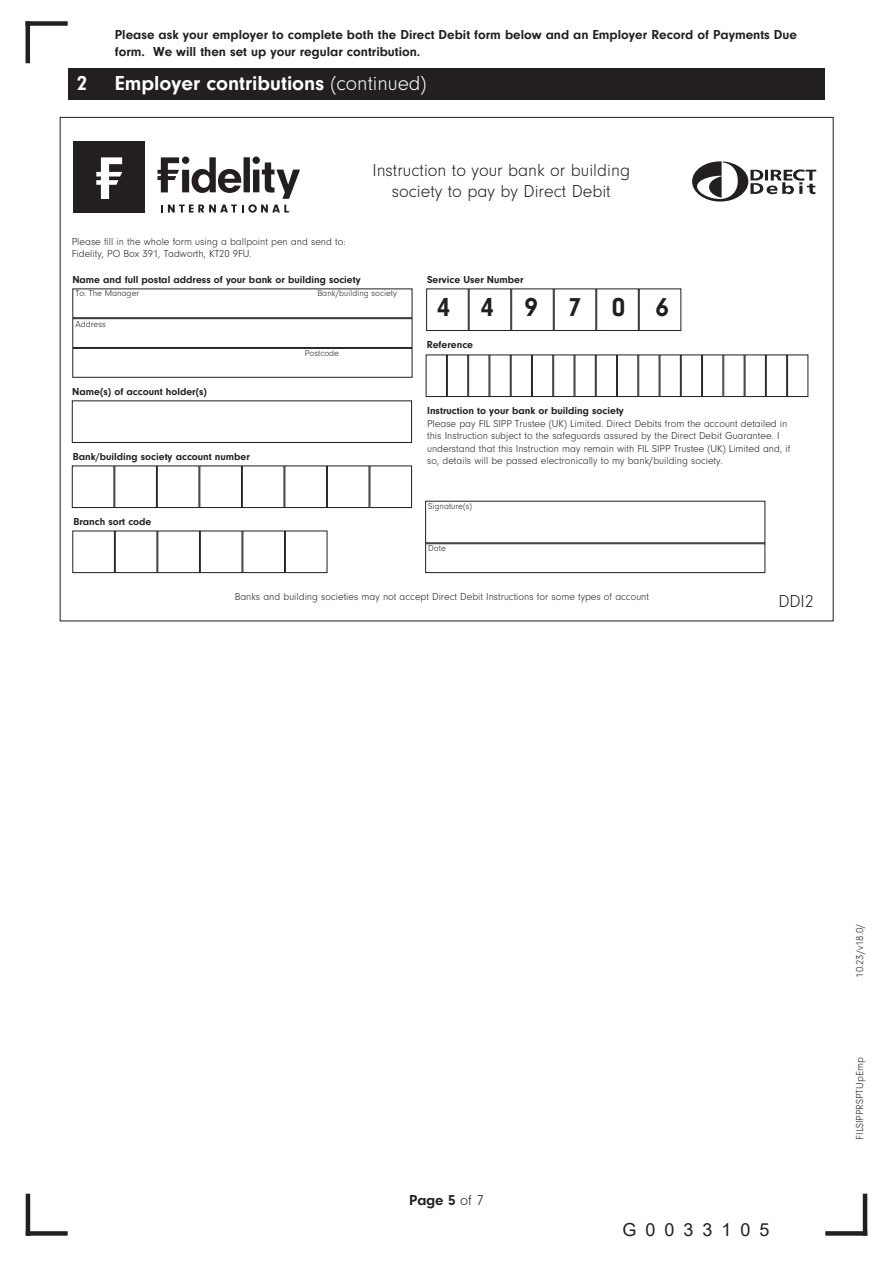
<style>
.page{position:relative;width:893px;height:1263px;background:#fff}
.page>*{position:absolute;margin:0;border:0;box-sizing:border-box;transform-origin:0 0}
.t1{font:700 27px "Neuzeit Gro";letter-spacing:1.12em;color:#231f20}
.t2{font:700 21px "Neuzeit Gro";color:#fff}
.t3{font:300 18px/21px "Neuzeit Gro";color:#231f20;text-align:center}
.t4{font:18px "Arial";letter-spacing:.5em;color:#231f20}
.t5{font:700 15px "Neuzeit Gro";color:#231f20}
.t6{font:700 13.5px/16.5px "Neuzeit Gro";color:#231f20}
.t7{font:300 10.5px/12.6px "Neuzeit Gro";color:#231f20}
.t8{font:700 10.5px "Neuzeit Gro";color:#231f20}
.t9{font:300 9px "Neuzeit Gro";color:#231f20}
.s1{font-weight:300}
</style>
<div class="page">
<div style="left:825px;top:1231px;width:42px;height:5px;background:#231f20"></div>
<hr style="left:863px;top:1194px;width:4px;height:41px;background:#231f20">
<hr style="left:26px;top:1194px;width:4px;height:42px;background:#231f20">
<div style="left:26px;top:1231px;width:42px;height:5px;background:#231f20"></div>
<div style="left:26px;top:21px;width:42px;height:5px;background:#231f20"></div>
<hr style="left:26px;top:21px;width:4px;height:42px;background:#231f20">
<div style="left:425px;top:543px;width:340px;height:30px;border:1px solid #231f20"></div>
<div style="left:426px;top:288px;width:43px;height:43px;border:1px solid #231f20"></div>
<div style="left:511px;top:288px;width:43px;height:43px;border:1px solid #231f20"></div>
<div style="left:596px;top:288px;width:43px;height:43px;border:1px solid #231f20"></div>
<div style="left:639px;top:288px;width:42px;height:43px;border:1px solid #231f20"></div>
<div style="left:73px;top:141px;width:72px;height:72px;background:#231f20"></div>
<svg style="left:96px;top:157px;width:26px;height:42px"></svg>
<svg style="left:157px;top:156px;width:143px;height:57px"></svg>
<svg style="left:692px;top:161px;width:124px;height:41px"></svg>
<div style="left:72px;top:400px;width:340px;height:43px;border:1px solid #231f20"></div>
<div style="left:72px;top:465px;width:42px;height:43px;border:1px solid #231f20"></div>
<div style="left:114px;top:465px;width:43px;height:43px;border:1px solid #231f20"></div>
<div style="left:157px;top:465px;width:42px;height:43px;border:1px solid #231f20"></div>
<div style="left:199px;top:465px;width:43px;height:43px;border:1px solid #231f20"></div>
<div style="left:242px;top:465px;width:42px;height:43px;border:1px solid #231f20"></div>
<div style="left:284px;top:465px;width:43px;height:43px;border:1px solid #231f20"></div>
<div style="left:327px;top:465px;width:42px;height:43px;border:1px solid #231f20"></div>
<div style="left:369px;top:465px;width:43px;height:43px;border:1px solid #231f20"></div>
<div style="left:72px;top:530px;width:43px;height:43px;border:1px solid #231f20"></div>
<div style="left:115px;top:530px;width:42px;height:43px;border:1px solid #231f20"></div>
<div style="left:157px;top:530px;width:43px;height:43px;border:1px solid #231f20"></div>
<div style="left:200px;top:530px;width:42px;height:43px;border:1px solid #231f20"></div>
<div style="left:242px;top:530px;width:43px;height:43px;border:1px solid #231f20"></div>
<div style="left:285px;top:530px;width:42px;height:43px;border:1px solid #231f20"></div>
<div style="left:72px;top:288px;width:340px;height:30px;border:1px solid #231f20"></div>
<div style="left:72px;top:318px;width:340px;height:30px;border:1px solid #231f20"></div>
<div style="left:72px;top:348px;width:340px;height:30px;border:1px solid #231f20"></div>
<div style="left:426px;top:354px;width:21px;height:43px;border:1px solid #231f20"></div>
<div style="left:447px;top:354px;width:21px;height:43px;border:1px solid #231f20"></div>
<div style="left:468px;top:354px;width:21px;height:43px;border:1px solid #231f20"></div>
<div style="left:489px;top:354px;width:22px;height:43px;border:1px solid #231f20"></div>
<div style="left:511px;top:354px;width:21px;height:43px;border:1px solid #231f20"></div>
<div style="left:532px;top:354px;width:21px;height:43px;border:1px solid #231f20"></div>
<div style="left:553px;top:354px;width:21px;height:43px;border:1px solid #231f20"></div>
<div style="left:574px;top:354px;width:22px;height:43px;border:1px solid #231f20"></div>
<div style="left:596px;top:354px;width:21px;height:43px;border:1px solid #231f20"></div>
<div style="left:617px;top:354px;width:21px;height:43px;border:1px solid #231f20"></div>
<div style="left:638px;top:354px;width:21px;height:43px;border:1px solid #231f20"></div>
<div style="left:659px;top:354px;width:22px;height:43px;border:1px solid #231f20"></div>
<div style="left:681px;top:354px;width:21px;height:43px;border:1px solid #231f20"></div>
<div style="left:702px;top:354px;width:21px;height:43px;border:1px solid #231f20"></div>
<div style="left:723px;top:354px;width:22px;height:43px;border:1px solid #231f20"></div>
<div style="left:745px;top:354px;width:21px;height:43px;border:1px solid #231f20"></div>
<div style="left:766px;top:354px;width:21px;height:43px;border:1px solid #231f20"></div>
<div style="left:787px;top:354px;width:21px;height:43px;border:1px solid #231f20"></div>
<div style="left:68px;top:68px;width:757px;height:32px;background:#231f20"></div>
<p class="t6" style="left:115px;top:27px;width:684px">Please ask your employer to complete both the Direct Debit form below and an Employer Record of Payments Due form. We will then set up your regular contribution.</p>
<p class="t2" style="left:77px;top:71px;width:12px">2</p>
<p class="t2" style="left:115px;top:71px;width:313px">Employer contributions <span class="s1">(continued)</span></p>
<p class="t7" style="left:72px;top:235px;width:275px">Please fill in the whole form using a ballpoint pen and send to:</p>
<p class="t7" style="left:72px;top:248px;width:181px">Fidelity, PO Box 391, Tadworth, KT20 9FU.</p>
<p class="t3" style="left:372px;top:160px;width:259px">Instruction to your bank or building society to pay by Direct Debit</p>
<p class="t8" style="left:72px;top:274px;width:290px">Name and full postal address of your bank or building society</p>
<p class="t9" style="left:75px;top:289px;width:65px">To: The Manager</p>
<p class="t9" style="left:317px;top:289px;width:81px">Bank/building society</p>
<p class="t9" style="left:75px;top:319px;width:32px">Address</p>
<p class="t9" style="left:305px;top:348px;width:36px">Postcode</p>
<p class="t8" style="left:72px;top:385px;width:136px">Name(s) of account holder(s)</p>
<p class="t8" style="left:73px;top:451px;width:179px">Bank/building society account number</p>
<p class="t8" style="left:73px;top:516px;width:80px">Branch sort code</p>
<p class="t8" style="left:427px;top:274px;width:98px">Service User Number</p>
<p class="t1" style="left:437px;top:292px;width:234px">449706</p>
<p class="t8" style="left:427px;top:339px;width:48px">Reference</p>
<p class="t8" style="left:427px;top:405px;width:198px">Instruction to your bank or building society</p>
<p class="t7" style="left:427px;top:417px;width:365px">Please pay FIL SIPP Trustee (UK) Limited. Direct Debits from the account detailed in this Instruction subject to the safeguards assured by the Direct Debit Guarantee. I understand that this Instruction may remain with FIL SIPP Trustee (UK) Limited and, if so, details will be passed electronically to my bank/building society.</p>
<p class="t9" style="left:428px;top:501px;width:45px">Signature(s)</p>
<p class="t9" style="left:428px;top:544px;width:19px">Date</p>
<p class="t7" style="left:235px;top:590px;width:416px">Banks and building societies may not accept Direct Debit Instructions for some types of account</p>
<p class="t3" style="left:778px;top:591px;width:37px">DDI2</p>
<p class="t5" style="left:409px;top:1191px;width:76px">Page 5 <span class="s1">of 7</span></p>
<p class="t4" style="left:622px;top:1217px;width:149px">G0033105</p>
<p class="t7" style="left:854px;top:978px;width:56px;rotate:-90deg">10.23/v18.0/</p>
<p class="t7" style="left:854px;top:1140px;width:84px;rotate:-90deg">FILSIPPRSPTUpEmp</p>
</div>
